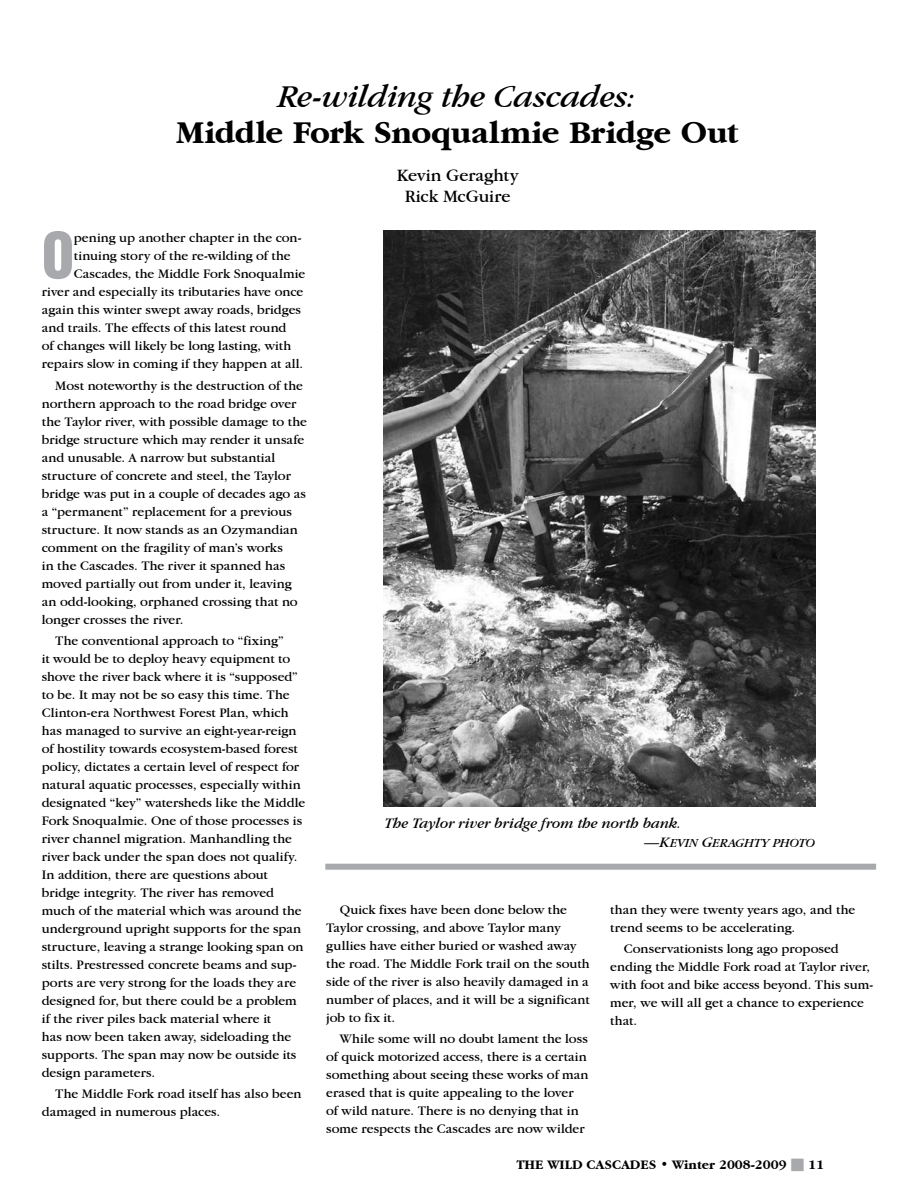
<style>
.page{position:relative;width:918px;height:1188px;background:#fff}
.page>*{position:absolute;margin:0;border:0;box-sizing:border-box;transform-origin:0 0}
.t1{font:58.5px "Swiss 921 BT Regular A";color:#a7a9ac}
.t2{font:700 33px "Garamond IT Cby BT";letter-spacing:-.015em;color:#000}
.t3{font:italic 33px "Garamond IT Cby BT";letter-spacing:-.015em;color:#000}
.t4{font:18px/21px "Garamond IT Cby BT";letter-spacing:-.005em;color:#000;text-align:center}
.t5{font:italic 15px "Garamond IT Cby BT";color:#000}
.t6{font:13.5px/18px "Garamond IT Cby BT";color:#000}
.t7{font:700 13.5px "Garamond IT Cby BT";color:#000}
.t8{font:12.75px "Garamond IT Cby BT Book Italic SC850";letter-spacing:.01em;color:#000}
.s1{font-family:"Garamond IT Cby BT";font-style:italic;font-size:15px}
.s2{font-size:15px}
.s3{color:#a7a9ac}
</style>
<div class="page">
<img style="left:384px;top:231px;width:432px;height:576px">
<div style="left:325px;top:864px;width:551px;height:6px;background:#a7a9ac"></div>
<h2 class="t3" style="left:278px;top:78px;width:360px">Re-wilding the Cascades:</h2>
<h2 class="t2" style="left:176px;top:114px;width:564px">Middle Fork Snoqualmie Bridge Out</h2>
<h3 class="t4" style="left:397px;top:165px;width:123px">Kevin Geraghty<br>Rick McGuire</h3>
<h1 class="t1" style="left:42px;top:217px;width:34px">O</h1>
<p class="t6" style="left:74px;top:229px;width:229px">pening up another chapter in the con-</p>
<p class="t6" style="left:74px;top:247px;width:218px">tinuing story of the re-wilding of the</p>
<p class="t6" style="left:74px;top:265px;width:233px">Cascades, the Middle Fork Snoqualmie</p>
<p class="t6" style="left:42px;top:283px;width:263px">river and especially its tributaries have once</p>
<p class="t6" style="left:42px;top:301px;width:261px">again this winter swept away roads, bridges</p>
<p class="t6" style="left:42px;top:319px;width:246px">and trails. The effects of this latest round</p>
<p class="t6" style="left:42px;top:337px;width:251px">of changes will likely be long lasting, with</p>
<p class="t6" style="left:42px;top:355px;width:263px">repairs slow in coming if they happen at all.</p>
<p class="t6" style="left:42px;top:376px;width:267px;text-indent:14px">Most noteworthy is the destruction of the northern approach to the road bridge over the Taylor river, with possible damage to the bridge structure which may render it unsafe and unusable. A narrow but substantial structure of concrete and steel, the Taylor bridge was put in a couple of decades ago as a “permanent” replacement for a previous structure. It now stands as an Ozymandian comment on the fragility of man’s works<br>in the Cascades. The river it spanned has moved partially out from under it, leaving an odd-looking, orphaned crossing that no longer crosses the river.</p>
<p class="t6" style="left:42px;top:631px;width:265px;text-indent:14px">The conventional approach to “fixing”<br>it would be to deploy heavy equipment to shove the river back where it is “supposed” to be. It may not be so easy this time. The Clinton-era Northwest Forest Plan, which has managed to survive an eight-year-reign of hostility towards ecosystem-based forest policy, dictates a certain level of respect for natural aquatic processes, especially within designated “key” watersheds like the Middle Fork Snoqualmie. One of those processes is river channel migration. Manhandling the river back under the span does not qualify.<br>In addition, there are questions about bridge integrity. The river has removed much of the material which was around the underground upright supports for the span structure, leaving a strange looking span on stilts. Prestressed concrete beams and sup&shy;ports are very strong for the loads they are designed for, but there could be a problem if the river piles back material where it<br>has now been taken away, sideloading the supports. The span may now be outside its design parameters.</p>
<p class="t6" style="left:42px;top:1084px;width:261px;text-indent:14px">The Middle Fork road itself has also been damaged in numerous places.</p>
<p class="t5" style="left:385px;top:814px;width:298px">The Taylor river bridge from the north bank.</p>
<p class="t8" style="left:645px;top:836px;width:172px"><span class="s1">—</span><span class="s2">K</span>EVIN <span class="s2">G</span>ERAGHTY PHOTO</p>
<p class="t6" style="left:326px;top:900px;width:265px;text-indent:14px">Quick fixes have been done below the Taylor crossing, and above Taylor many gullies have either buried or washed away the road. The Middle Fork trail on the south side of the river is also heavily damaged in a number of places, and it will be a significant job to fix it.</p>
<p class="t6" style="left:326px;top:1029px;width:264px;text-indent:14px">While some will no doubt lament the loss of quick motorized access, there is a certain something about seeing these works of man erased that is quite appealing to the lover of wild nature. There is no denying that in some respects the Cascades are now wilder</p>
<p class="t6" style="left:610px;top:900px;width:247px">than they were twenty years ago, and the trend seems to be accelerating.</p>
<p class="t6" style="left:610px;top:939px;width:265px;text-indent:14px">Conservationists long ago proposed ending the Middle Fork road at Taylor river, with foot and bike access beyond. This sum&shy;mer, we will all get a chance to experience that.</p>
<p class="t7" style="left:516px;top:1157px;width:309px">The Wild Cascades • Winter 2008-2009 <span class="s3">■</span> 11</p>
</div>
